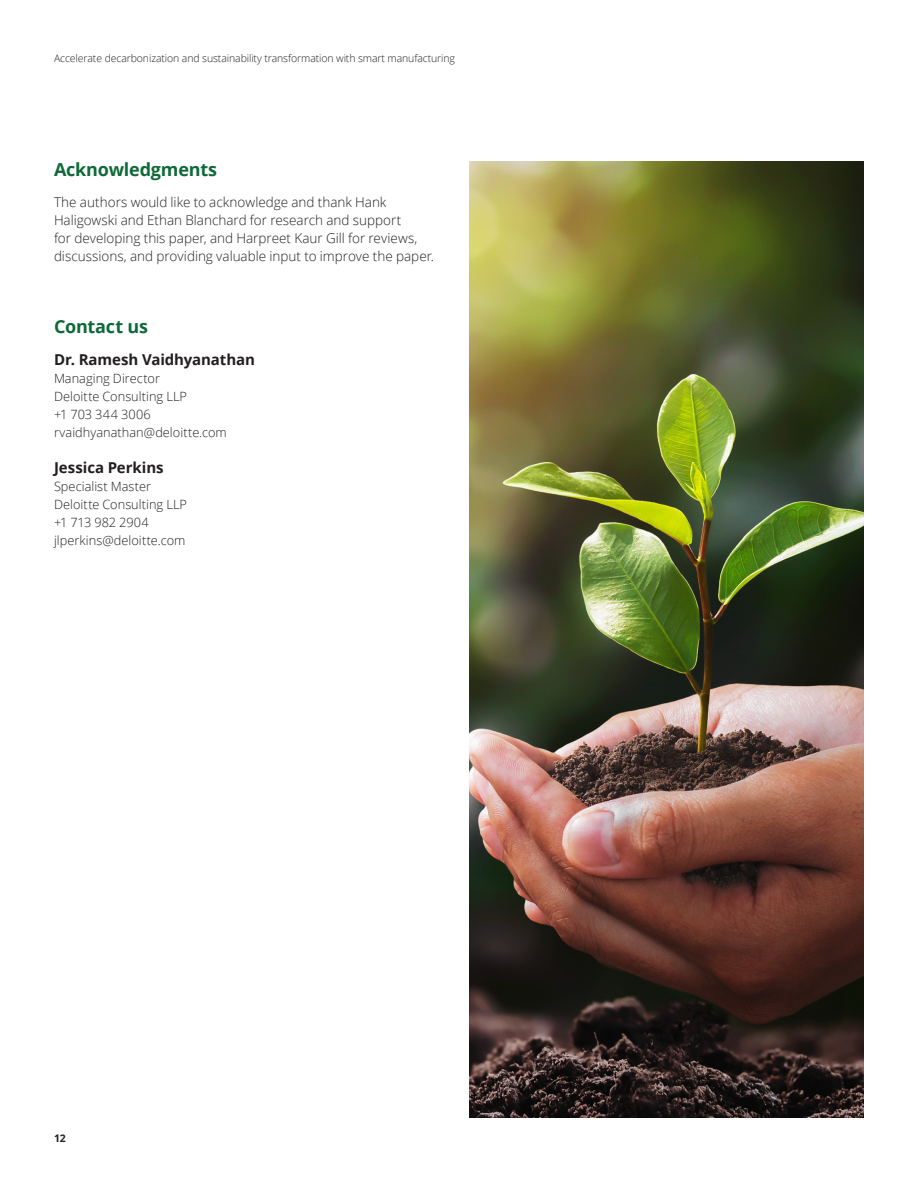
<style>
.page{position:relative;width:918px;height:1188px;background:#fff}
.page>*{position:absolute;margin:0;border:0;box-sizing:border-box;transform-origin:0 0}
.Subhead_A__8_5_12pt{font:700 18px "Open Sans";letter-spacing:-.01em;color:#0d6a38}
.Number_list_level_1__8_5_12pt{font:700 15px "Open Sans";letter-spacing:-.005em;color:#231f20}
.Number_list_level_1__8_5_12pt-2{font:300 13.5px/18px "Open Sans";color:#231f20}
.Number_list_level_1__8_5_12pt-3{font:300 12.75px "Open Sans";letter-spacing:.005em;color:#231f20}
.t1{font:300 10.5px "Open Sans";letter-spacing:-.01em;color:#231f20}
.t2{font:700 10.5px "Open Sans";color:#231f20}
</style>
<div class="page">
<img style="left:470px;top:161px;width:394px;height:956px">
<p class="t1" style="left:54px;top:51px;width:403px">Accelerate decarbonization and sustainability transformation with smart manufacturing</p>
<p class="Subhead_A__8_5_12pt" style="left:54px;top:157px;width:165px">Acknowledgments</p>
<p class="Number_list_level_1__8_5_12pt-2" style="left:54px;top:193px;width:382px">The authors would like to acknowledge and thank Hank Haligowski and Ethan Blanchard for research and support<br>for developing this paper, and Harpreet Kaur Gill for reviews, discussions, and providing valuable input to improve the paper.</p>
<p class="Subhead_A__8_5_12pt" style="left:54px;top:314px;width:96px">Contact us</p>
<p class="Number_list_level_1__8_5_12pt" style="left:54px;top:349px;width:202px">Dr. Ramesh Vaidhyanathan</p>
<p class="Number_list_level_1__8_5_12pt-3" style="left:54px;top:369px;width:108px">Managing Director</p>
<p class="Number_list_level_1__8_5_12pt-3" style="left:54px;top:387px;width:135px">Deloitte Consulting LLP</p>
<p class="Number_list_level_1__8_5_12pt-3" style="left:54px;top:405px;width:98px">+1 703 344 3006</p>
<p class="Number_list_level_1__8_5_12pt-3" style="left:54px;top:423px;width:174px">rvaidhyanathan@deloitte.com</p>
<p class="Number_list_level_1__8_5_12pt" style="left:54px;top:457px;width:111px">Jessica Perkins</p>
<p class="Number_list_level_1__8_5_12pt-3" style="left:54px;top:477px;width:99px">Specialist Master</p>
<p class="Number_list_level_1__8_5_12pt-3" style="left:54px;top:495px;width:135px">Deloitte Consulting LLP</p>
<p class="Number_list_level_1__8_5_12pt-3" style="left:54px;top:513px;width:96px">+1 713 982 2904</p>
<p class="Number_list_level_1__8_5_12pt-3" style="left:54px;top:531px;width:133px">jlperkins@deloitte.com</p>
<p class="t2" style="left:54px;top:1131px;width:13px">12</p>
</div>
